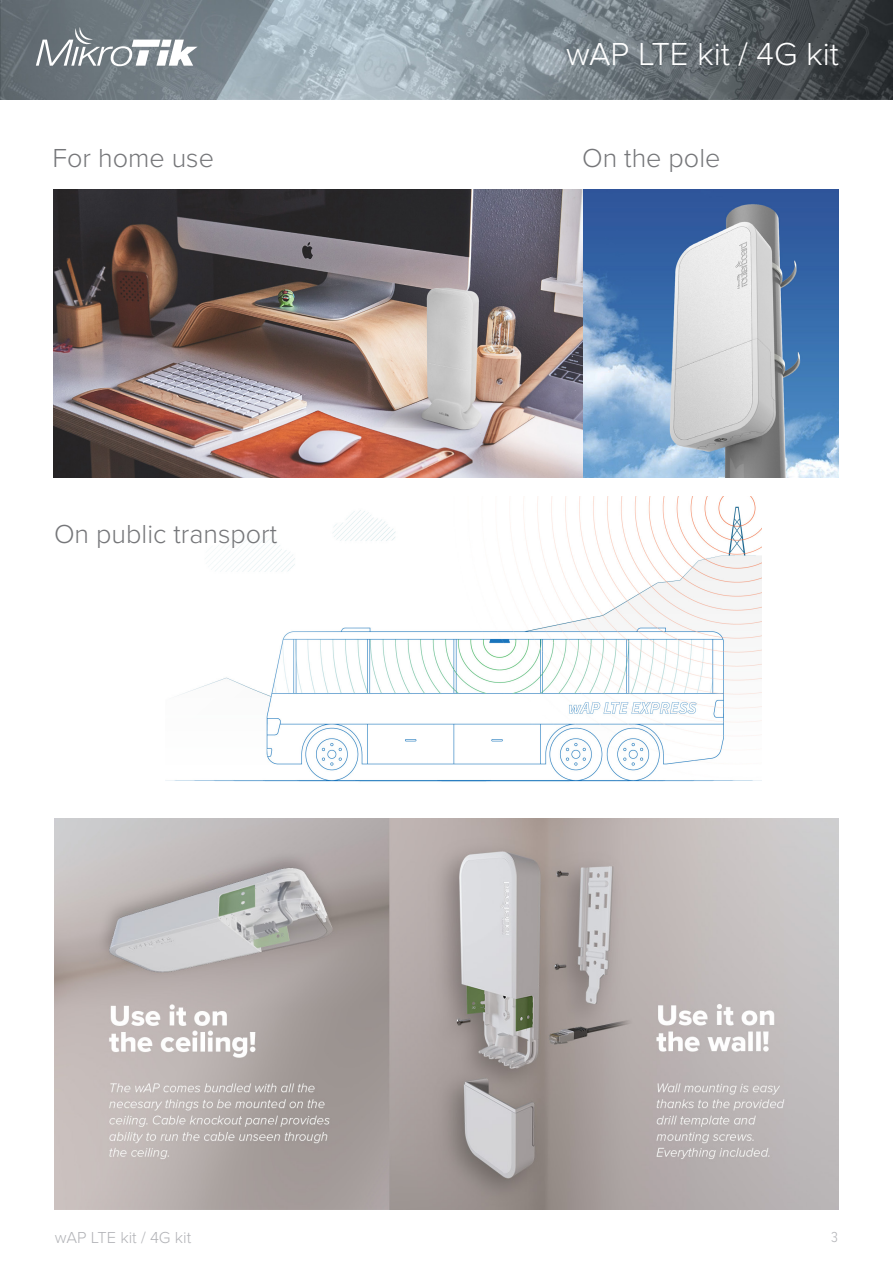
<style>
.page{position:relative;width:893px;height:1263px;background:#fff}
.page>*{position:absolute;margin:0;border:0;box-sizing:border-box;transform-origin:0 0}
.t1{font:300 33px "Proxima Nova";color:#fff}
.t2{font:300 27px "Proxima Nova";color:#757679}
.t3{font:300 16.5px "Proxima Nova";color:#b2b3b7}
.t4{font:300 15px "Proxima Nova Cond";color:#b2b3b7}
</style>
<div class="page">
<img style="left:0;top:0;width:893px;height:100px">
<svg style="left:36px;top:27px;width:162px;height:39px"></svg>
<hr style="left:54px;top:1209px;width:784px;height:1px;background:#e1e2e4">
<img style="left:53px;top:190px;width:786px;height:287px">
<img style="left:165px;top:496px;width:596px;height:286px">
<img style="left:54px;top:818px;width:785px;height:391px">
<p class="t1" style="left:566px;top:29px;width:274px">wAP LTE kit / 4G kit</p>
<p class="t2" style="left:52px;top:138px;width:163px">For home use</p>
<p class="t2" style="left:582px;top:138px;width:140px">On the pole</p>
<p class="t2" style="left:54px;top:514px;width:225px">On public transport</p>
<p class="t3" style="left:55px;top:1225px;width:138px">wAP LTE kit / 4G kit</p>
<p class="t4" style="left:831px;top:1226px;width:8px">3</p>
</div>
